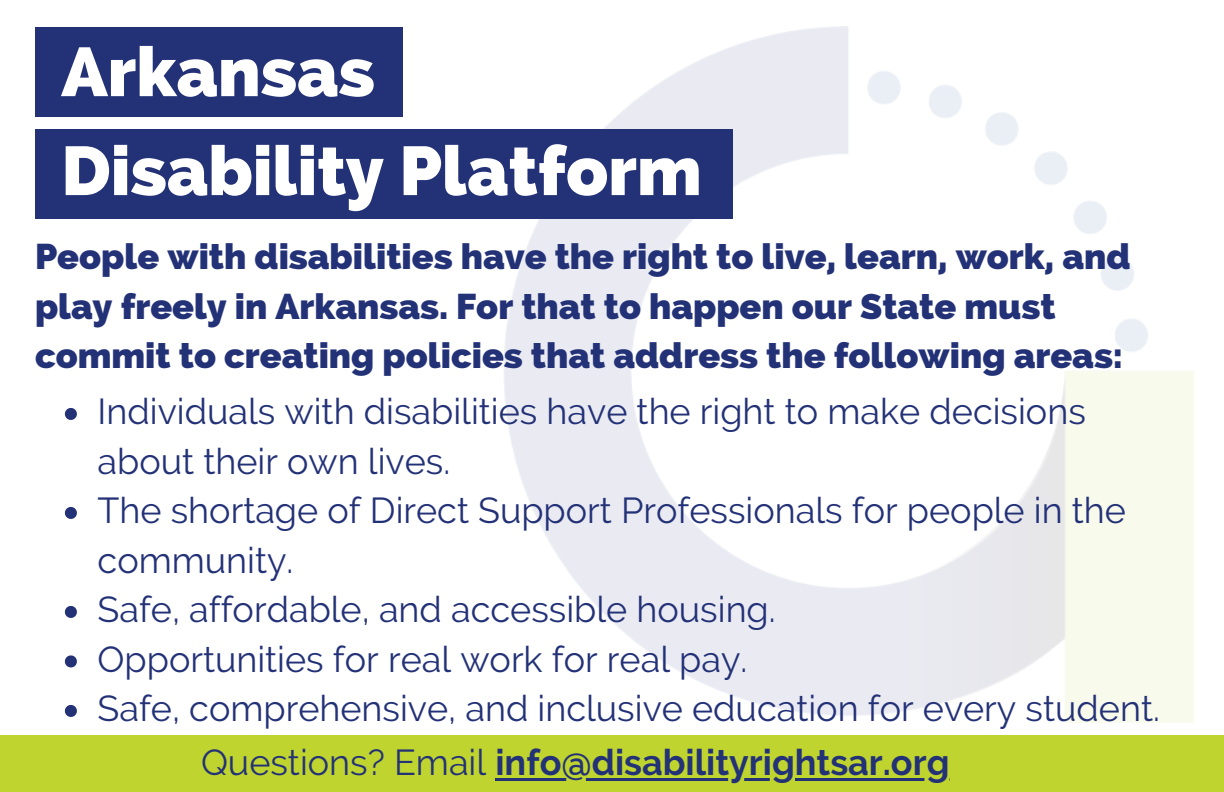
<style>
.page{position:relative;width:1224px;height:792px;background:#fff}
.page>*{position:absolute;margin:0;border:0;box-sizing:border-box;transform-origin:0 0}
.t1{font:800 68.8px/99px "Raleway";color:#fff}
.t2{font:36px/49.6px "Raleway";color:#233177}
.t3{font:800 36px/49.6px "Raleway";color:#233177}
.t4{font:700 36px "Raleway";color:#233177}
.s1{font-weight:400}
</style>
<div class="page">
<div style="left:35px;top:129px;width:698px;height:90px;background:#233177"></div>
<div style="left:35px;top:27px;width:368px;height:90px;background:#233177"></div>
<svg style="left:65px;top:408px;width:12px;height:12px"></svg>
<svg style="left:65px;top:507px;width:12px;height:12px"></svg>
<svg style="left:65px;top:606px;width:12px;height:12px"></svg>
<svg style="left:65px;top:655px;width:12px;height:12px"></svg>
<svg style="left:65px;top:705px;width:12px;height:12px"></svg>
<div style="left:0;top:735px;width:1224px;height:57px;background:#bfd42f"></div>
<hr style="left:495px;top:778px;width:454px;height:3px;background:#233177">
<h1 class="t1" style="left:61px;top:22px;width:642px">Arkansas<br>Disability Platform</h1>
<p class="t3" style="left:35px;top:232px;width:1097px">People with disabilities have the right to live, learn, work, and play freely in Arkansas. For that to happen our State must commit to creating policies that address the following areas:</p>
<p class="t2" style="left:98px;top:387px;width:1064px">Individuals with disabilities have the right to make decisions about their own lives.<br>The shortage of Direct Support Professionals for people in the community.<br>Safe, affordable, and accessible housing.<br>Opportunities for real work for real pay.<br>Safe, comprehensive, and inclusive education for every student.</p>
<p class="t4" style="left:201px;top:741px;width:750px"><span class="s1">Questions? Email</span> info@disabilityrightsar.org</p>
</div>
